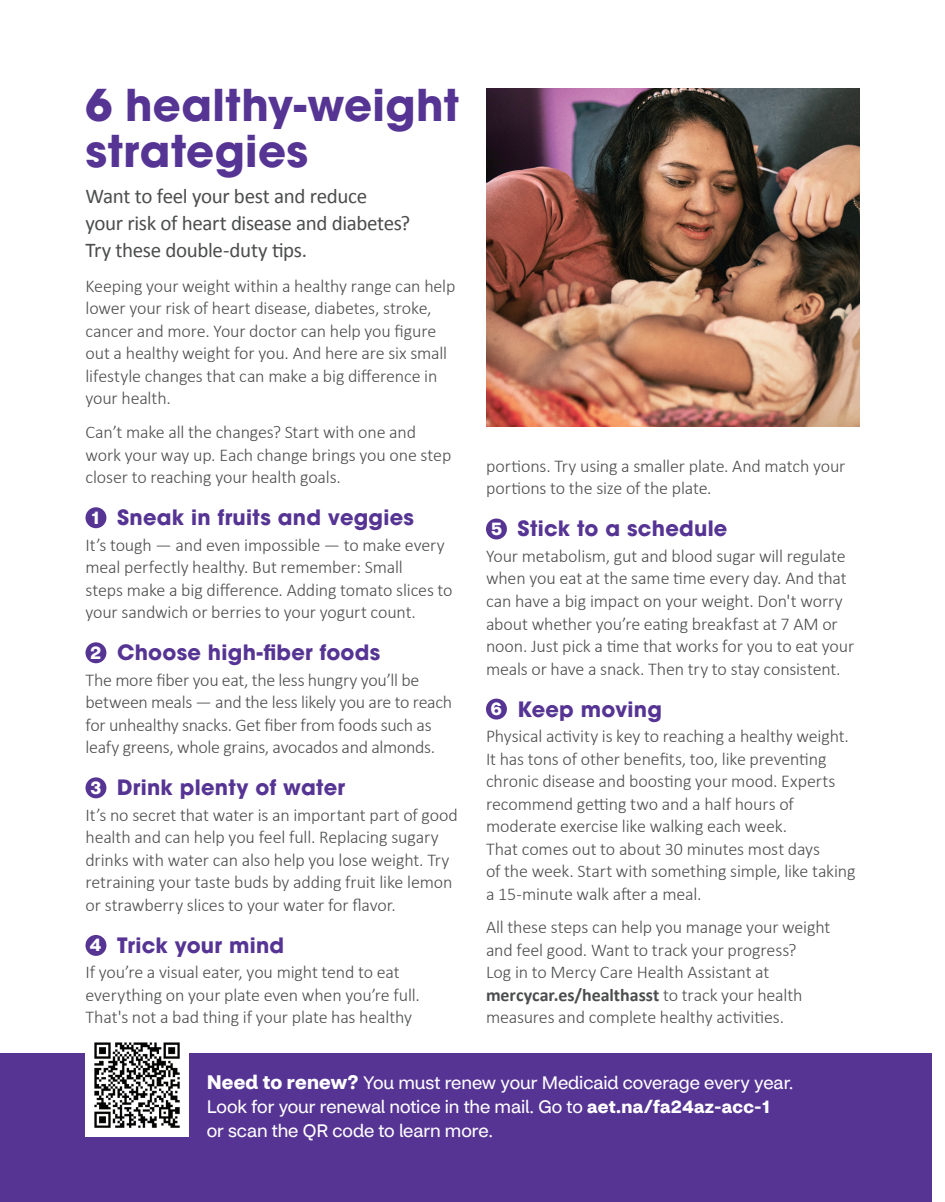
<style>
.page{position:relative;width:945px;height:1202px;background:#fff}
.page>*{position:absolute;margin:0;border:0;box-sizing:border-box;transform-origin:0 0}
.t1{font:700 43.5px/46.5px "ITC Avant Garde Pro";letter-spacing:.01em;color:#563494}
.t2{font:700 21px "ITC Avant Garde Pro";letter-spacing:.01em;color:#563494}
.t3{font:21px/27px "Calibri";letter-spacing:-.02em;color:#4c4d4e}
.t4{font:300 18px/22.5px "Calibri";letter-spacing:-.01em;color:#4c4d4e}
.t5{font:18px/24px "CVS Health Sans";letter-spacing:-.005em;color:#fff}
.s1{font-family:"CVS Health Sans";font-size:18px;color:#fff}
.s2{font-weight:700}
.s3{font-weight:700;font-size:19.5px}
</style>
<div class="page">
<div style="left:0;top:1053px;width:932px;height:149px;background:#563494"></div>
<div style="left:85px;top:507px;width:21px;height:21px;background:#563494;border-radius:50%"></div>
<div style="left:85px;top:642px;width:21px;height:21px;background:#563494;border-radius:50%"></div>
<div style="left:85px;top:777px;width:21px;height:21px;background:#563494;border-radius:50%"></div>
<div style="left:85px;top:935px;width:21px;height:21px;background:#563494;border-radius:50%"></div>
<img style="left:486px;top:88px;width:374px;height:338px">
<div style="left:486px;top:518px;width:21px;height:21px;background:#563494;border-radius:50%"></div>
<div style="left:486px;top:698px;width:21px;height:21px;background:#563494;border-radius:50%"></div>
<img style="left:86px;top:1042px;width:103px;height:94px">
<h2 class="t1" style="left:86px;top:81px;width:375px">6 healthy-weight strategies</h2>
<p class="t3" style="left:86px;top:183px;width:326px">Want to feel your best and reduce<br>your risk of heart disease and diabetes?<br>Try these double-duty tips.</p>
<p class="t4" style="left:86px;top:274px;width:371px">Keeping your weight within a healthy range can help lower your risk of heart disease, diabetes, stroke, cancer and more. Your doctor can help you figure out a healthy weight for you. And here are six small lifestyle changes that can make a big difference in your health.</p>
<p class="t4" style="left:86px;top:421px;width:367px">Can’t make all the changes? Start with one and work your way up. Each change brings you one step closer to reaching your health goals.</p>
<h3 class="t2" style="left:92px;top:503px;width:324px"><span class="s1">1</span> Sneak in fruits and veggies</h3>
<p class="t4" style="left:86px;top:533px;width:369px">It’s tough — and even impossible — to make every meal perfectly healthy. But remember: Small<br>steps make a big difference. Adding tomato slices to your sandwich or berries to your yogurt count.</p>
<h3 class="t2" style="left:91px;top:638px;width:291px"><span class="s1">2</span> Choose high-fiber foods</h3>
<p class="t4" style="left:86px;top:668px;width:368px">The more fiber you eat, the less hungry you’ll be between meals — and the less likely you are to reach for unhealthy snacks. Get fiber from foods such as leafy greens, whole grains, avocados and almonds.</p>
<h3 class="t2" style="left:91px;top:773px;width:256px"><span class="s1">3</span> Drink plenty of water</h3>
<p class="t4" style="left:86px;top:803px;width:374px">It’s no secret that water is an important part of good health and can help you feel full. Replacing sugary drinks with water can also help you lose weight. Try retraining your taste buds by adding fruit like lemon or strawberry slices to your water for flavor.</p>
<h3 class="t2" style="left:90px;top:931px;width:196px"><span class="s1">4</span> Trick your mind</h3>
<p class="t4" style="left:86px;top:961px;width:336px">If you’re a visual eater, you might tend to eat everything on your plate even when you’re full.<br>That's not a bad thing if your plate has healthy</p>
<p class="t4" style="left:486px;top:454px;width:361px">portions. Try using a smaller plate. And match your portions to the size of the plate.</p>
<h3 class="t2" style="left:491px;top:514px;width:238px"><span class="s1">5</span> Stick to a schedule</h3>
<p class="t4" style="left:486px;top:544px;width:370px">Your metabolism, gut and blood sugar will regulate when you eat at the same time every day. And that can have a big impact on your weight. Don't worry about whether you’re eating breakfast at 7 AM or noon. Just pick a time that works for you to eat your meals or have a snack. Then try to stay consistent.</p>
<h3 class="t2" style="left:491px;top:694px;width:172px"><span class="s1">6</span> Keep moving</h3>
<p class="t4" style="left:486px;top:724px;width:364px">Physical activity is key to reaching a healthy weight.<br>It has tons of other benefits, too, like preventing chronic disease and boosting your mood. Experts recommend getting two and a half hours of moderate exercise like walking each week.</p>
<p class="t4" style="left:486px;top:837px;width:371px">That comes out to about 30 minutes most days<br>of the week. Start with something simple, like taking a 15-minute walk after a meal.</p>
<p class="t4" style="left:486px;top:916px;width:346px">All these steps can help you manage your weight and feel good. Want to track your progress?<br>Log in to Mercy Care Health Assistant at <span class="s2">mercycar.es/healthasst</span> to track your health measures and complete healthy activities.</p>
<p class="t5" style="left:207px;top:1070px;width:588px"><span class="s3">Need to renew?</span> You must renew your Medicaid coverage every year.<br>Look for your renewal notice in the mail. Go to <span class="s2">aet.na/fa24az-acc-1<br></span>or scan the QR code to learn more.</p>
</div>
